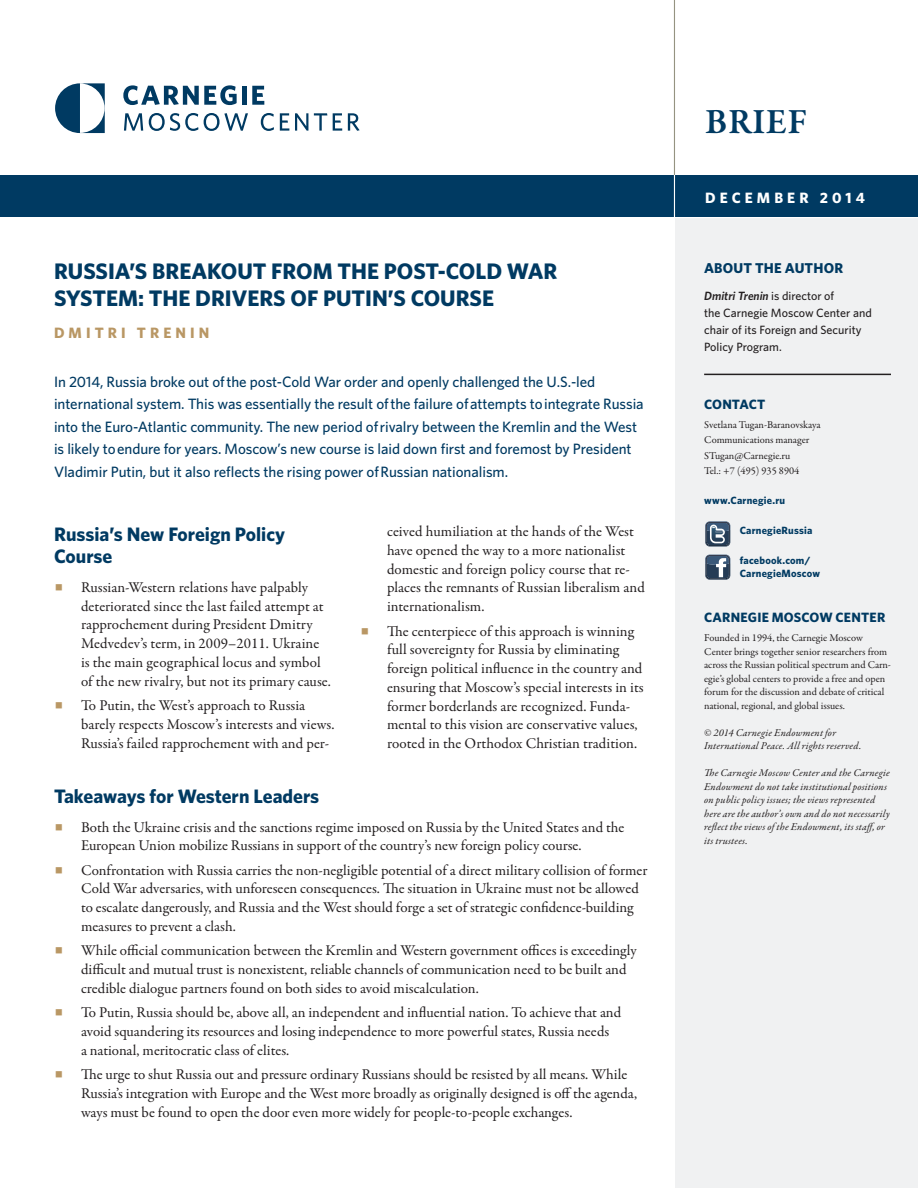
<style>
.page{position:relative;width:918px;height:1188px;background:#fff}
.page>*{position:absolute;margin:0;border:0;box-sizing:border-box;transform-origin:0 0}
.t1{font:600 36px "Garamond Premr Pro";letter-spacing:.015em;color:#003a62}
.t2{font:700 22.5px/27px "Whitney";color:#003a62}
.t3{font:21px "Wingdings";color:#b99764}
.Section_Headers{font:700 19.5px/22.5px "Whitney";color:#003a62}
.t4{font:15px/18.8px "Garamond Premr Pro";color:#231f20}
.Intro_Paragraph{font:500 15px/22.5px "Whitney";letter-spacing:-.005em;color:#003a62}
.t5{font:700 15px "Whitney";letter-spacing:.27em;color:#fff}
.Author_Name{font:700 15px "Whitney";color:#b99764}
.About_The_Author_tit{font:700 14.25px "Whitney";letter-spacing:.01em;color:#003a62}
.About_CMC_Title{font:700 13.5px "Whitney";letter-spacing:.01em;color:#003a62}
.Contact_title{font:700 13.5px "Whitney";color:#003a62}
.ABOUT_THE_AUTHOR_TEX{font:500 12px/16.8px "Whitney";color:#231f20}
.COPY_RIGHT_TEXT{font:italic 10.5px/13.5px "Garamond Premr Pro";letter-spacing:.015em;color:#231f20}
.About_CMC_body{font:10.5px/13.5px "Garamond Premr Pro";color:#231f20}
.Contact_body{font:10.5px "Garamond Premr Pro";letter-spacing:-.005em;color:#231f20}
._04_URLs_FB_etc{font:700 10.5px/12.6px "Whitney";letter-spacing:.02em;color:#003a62}
.s1{font-weight:600;font-style:italic}
</style>
<div class="page">
<div style="left:675px;top:212px;width:243px;height:976px;background:#f0f1f2"></div>
<div style="left:0;top:176px;width:918px;height:41px;background:#003a62"></div>
<hr style="left:674px;top:0;width:1px;height:252px;background:#fff">
<hr style="left:674px;top:0;width:1px;height:175px;background:#959381">
<hr style="left:704px;top:374px;width:187px;height:1px;background:#231f20">
<hr style="left:0;top:217px;width:918px;height:1px;background:#fff">
<svg style="left:123px;top:85px;width:114px;height:20px"></svg>
<div style="left:242px;top:86px;width:5px;height:19px;background:#003a62"></div>
<svg style="left:252px;top:86px;width:12px;height:19px"></svg>
<svg style="left:124px;top:113px;width:19px;height:18px"></svg>
<svg style="left:149px;top:113px;width:49px;height:18px"></svg>
<svg style="left:204px;top:113px;width:44px;height:18px"></svg>
<svg style="left:261px;top:113px;width:13px;height:18px"></svg>
<svg style="left:280px;top:113px;width:9px;height:18px"></svg>
<svg style="left:295px;top:113px;width:13px;height:18px"></svg>
<svg style="left:314px;top:113px;width:13px;height:18px"></svg>
<svg style="left:333px;top:113px;width:9px;height:18px"></svg>
<svg style="left:348px;top:113px;width:12px;height:18px"></svg>
<svg style="left:55px;top:83px;width:50px;height:50px"></svg>
<svg style="left:705px;top:521px;width:25px;height:26px"></svg>
<svg style="left:705px;top:555px;width:25px;height:25px"></svg>
<p class="t2" style="left:54px;top:258px;width:505px">RUSSIA S’ BREAKOUT FROM THE POST-COLD WAR<br>SYSTEM: THE DRIVERS OF PUTIN S’ COURSE</p>
<p class="Author_Name" style="left:137px;top:323px;width:74px">T R E N NI</p>
<p class="Author_Name" style="left:54px;top:323px;width:73px">D M TI R I</p>
<p class="Intro_Paragraph" style="left:54px;top:370px;width:591px">In 2014, Russia broke out ofthe post-Cold War order and openly challenged the U S. .-led international system. This was essentially the result ofthe failure ofattempts tointegrate Russia into the Euro-Atlantic community. The new period ofrivalry between the Kremlin and the West is likely toendure for years. Moscow s’ new course is laid down first and foremost by President Vladimir Putin, but it also reflects the rising power ofRussian nationalism.</p>
<p class="Section_Headers" style="left:54px;top:522px;width:233px">Russia s’ New Foreign Policy<br>Course</p>
<p class="t4" style="left:81px;top:578px;width:229px">Russian-Western relations have palpably</p>
<p class="t3" style="left:54px;top:576px;width:11px">▪</p>
<p class="t3" style="left:54px;top:694px;width:11px">▪</p>
<p class="t4" style="left:81px;top:597px;width:251px">deteriorated since the last failed attempt at rapprochement during President Dmitry Medvedevs’ term in, 2009–2011. Ukraine is the main geographical locus and symbol of the new rivalry, but not its primary cause.</p>
<p class="t4" style="left:81px;top:696px;width:226px">To Putin, the Wests’ approach to Russia</p>
<p class="t4" style="left:81px;top:715px;width:255px">barely respects Moscow s’ interests and views.</p>
<p class="t4" style="left:81px;top:734px;width:250px">Russias’ failed rapprochement with and per-</p>
<p class="t3" style="left:360px;top:620px;width:11px">▪</p>
<p class="t4" style="left:387px;top:523px;width:248px">ceived humiliation at the hands of the West</p>
<p class="t4" style="left:387px;top:541px;width:240px">have opened the way to a more nationalist</p>
<p class="t4" style="left:387px;top:579px;width:259px">places the remnants of Russian liberalism and</p>
<p class="t4" style="left:387px;top:560px;width:244px">domestic and foreign policy course that re-</p>
<p class="t4" style="left:387px;top:598px;width:99px">internationalism.</p>
<p class="t4" style="left:387px;top:622px;width:248px">The centerpiece of this approach is winning</p>
<p class="t4" style="left:387px;top:641px;width:258px">full sovereignty for Russia by eliminating foreign political influence in the country and ensuring that Moscow s’ special interests in its</p>
<p class="t4" style="left:387px;top:716px;width:252px">mental to this vision are conservative values,</p>
<p class="t4" style="left:387px;top:697px;width:245px">former borderlands are recognized. Funda-</p>
<p class="t4" style="left:387px;top:734px;width:252px">rooted in the Orthodox Christian tradition.</p>
<p class="Section_Headers" style="left:54px;top:785px;width:267px">Takeaways for Western Leaders</p>
<p class="t4" style="left:81px;top:818px;width:545px">Both the Ukraine crisis and the sanctions regime imposed on Russia by the United States and the</p>
<p class="t3" style="left:54px;top:816px;width:11px">▪</p>
<p class="t3" style="left:54px;top:859px;width:11px">▪</p>
<p class="t3" style="left:54px;top:939px;width:11px">▪</p>
<p class="t3" style="left:54px;top:1001px;width:11px">▪</p>
<p class="t3" style="left:54px;top:1063px;width:11px">▪</p>
<p class="t4" style="left:81px;top:837px;width:502px">European Union mobilize Russians in support of the countrys’ new foreign policy course.</p>
<p class="t4" style="left:81px;top:861px;width:568px">Confrontation with Russia carries the non-negligible potential of a direct military collision of former</p>
<p class="t4" style="left:81px;top:880px;width:559px">Cold War adversaries, with unforeseen consequences. The situation in Ukraine must not be allowed to escalate dangerously, and Russia and the West should forge a set of strategic confidence-building measures to prevent a clash.</p>
<p class="t4" style="left:81px;top:942px;width:557px">While official communication between the Kremlin and Western government offices is exceedingly</p>
<p class="t4" style="left:81px;top:960px;width:547px">difficult and mutual trust is nonexistent, reliable channels of communication need to be built and credible dialogue partners found on both sides to avoid miscalculation.</p>
<p class="t4" style="left:81px;top:1003px;width:542px">To Putin, Russia should be, above all an, independent and influential nation. To achieve that and</p>
<p class="t4" style="left:81px;top:1022px;width:530px">avoid squandering its resources and losing independence to more powerful states, Russia needs a national, meritocratic class of elites.</p>
<p class="t4" style="left:81px;top:1065px;width:548px">The urge to shut Russia out and pressure ordinary Russians should be resisted by all means. While</p>
<p class="t4" style="left:81px;top:1084px;width:558px">Russias’ integration with Europe and the West more broadly as originally designed is offthe agenda, ways must be found to open the door even more widely for people-to-people exchanges.</p>
<p class="t1" style="left:705px;top:99px;width:103px">BRIEF</p>
<p class="t5" style="left:705px;top:187px;width:105px">DECEMBER</p>
<p class="t5" style="left:820px;top:187px;width:47px">2014</p>
<p class="About_The_Author_tit" style="left:704px;top:258px;width:140px">ABOUT THE AUTHOR</p>
<p class="ABOUT_THE_AUTHOR_TEX" style="left:704px;top:287px;width:169px"><span class="s1">Dmitri Trenin</span> is director of<br>the Carnegie Moscow Center and chair of its Foreign and Security<br>Policy Program.</p>
<p class="Contact_title" style="left:704px;top:395px;width:63px">CONTACT</p>
<p class="Contact_body" style="left:704px;top:418px;width:118px">Svetlana Tugan-Baranovskaya</p>
<p class="Contact_body" style="left:704px;top:434px;width:107px">Communications manager</p>
<p class="Contact_body" style="left:704px;top:449px;width:88px">STugan@Carnegie r u.</p>
<p class="Contact_body" style="left:704px;top:464px;width:97px">Tel.: +7 )495( 935 8904</p>
<p class="_04_URLs_FB_etc" style="left:704px;top:494px;width:83px">www.Carnegie.ru</p>
<p class="_04_URLs_FB_etc" style="left:740px;top:524px;width:74px">CarnegieRussia</p>
<p class="_04_URLs_FB_etc" style="left:740px;top:554px;width:82px">facebook.com/<br>CarnegieMoscow</p>
<p class="About_CMC_Title" style="left:704px;top:609px;width:183px">CARNEGIE MOSCOW CENTER</p>
<p class="About_CMC_body" style="left:704px;top:631px;width:185px">Founded in 1994, the Carnegie Moscow<br>Center brings together senior researchers from</p>
<p class="About_CMC_body" style="left:704px;top:672px;width:183px">egies’ global centers to provide a free and open</p>
<p class="About_CMC_body" style="left:704px;top:658px;width:188px">across the Russian political spectrum and Carn-</p>
<p class="About_CMC_body" style="left:704px;top:685px;width:182px">forum for the discussion and debate of critical national, regional, and global issues.</p>
<p class="COPY_RIGHT_TEXT" style="left:704px;top:726px;width:159px">© 2014 Carnegie Endowmentfor<br>International Peace. All rights reserved.</p>
<p class="COPY_RIGHT_TEXT" style="left:704px;top:767px;width:187px">The Carnegie Moscow Center and the Carnegie</p>
<p class="COPY_RIGHT_TEXT" style="left:704px;top:780px;width:184px">Endowment do not take institutionalpositions</p>
<p class="COPY_RIGHT_TEXT" style="left:704px;top:794px;width:172px">on public policy issues; the views represented</p>
<p class="COPY_RIGHT_TEXT" style="left:704px;top:807px;width:187px">here are the author s’ own and do not necessarily</p>
<p class="COPY_RIGHT_TEXT" style="left:872px;top:821px;width:14px">,or</p>
<p class="COPY_RIGHT_TEXT" style="left:704px;top:821px;width:174px">reflect the views ofthe Endowment, its staff its trustees.</p>
</div>
